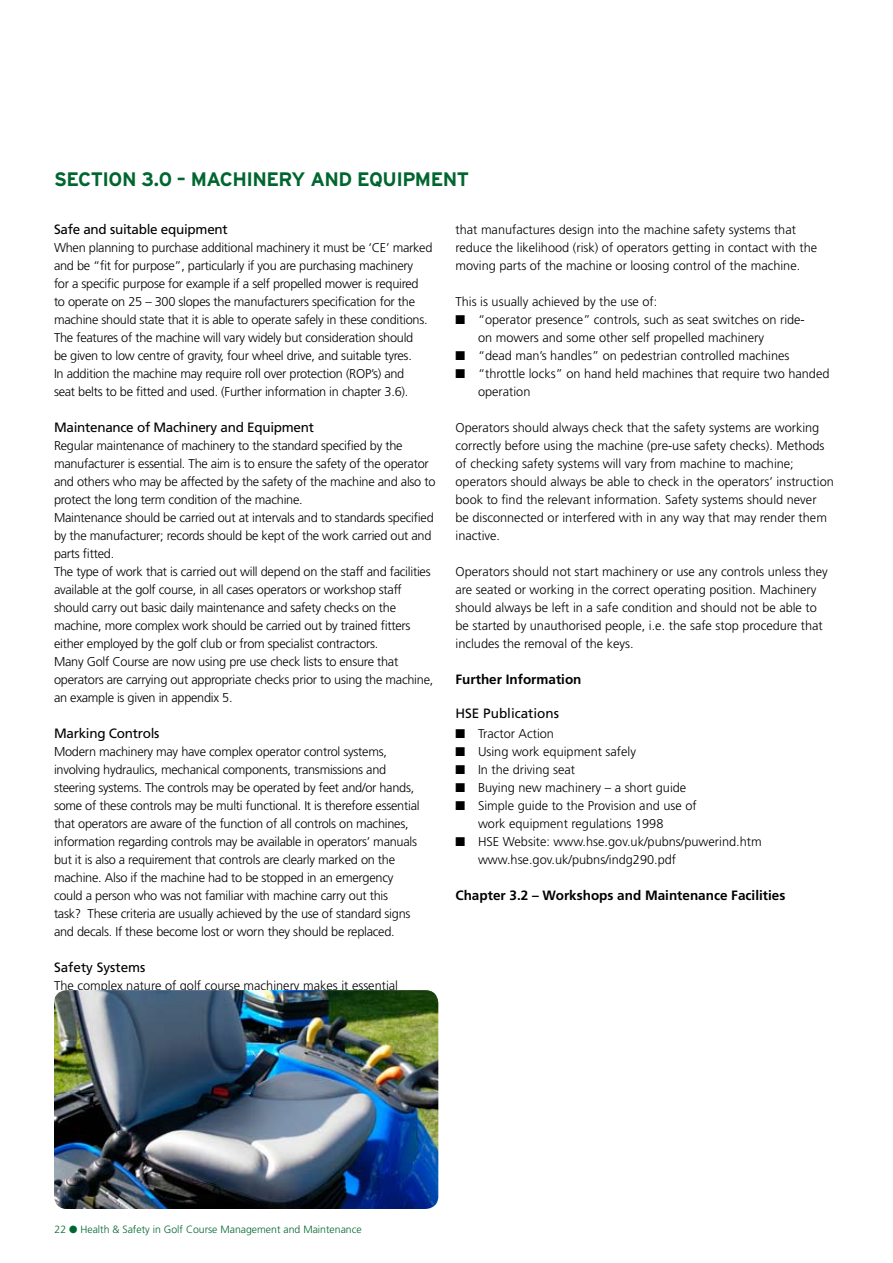
<style>
.page{position:relative;width:893px;height:1263px;background:#fff}
.page>*{position:absolute;margin:0;border:0;box-sizing:border-box;transform-origin:0 0}
.t1{font:700 19.5px "Interstate";letter-spacing:-.03em;color:#00662f}
.t2{font:13.5px "Frutiger";letter-spacing:-.02em;color:#000}
.t3{font:700 13.5px "Frutiger";color:#000}
.t4{font:13.5px "Frutiger";color:#000}
.t5{font:300 12.75px/18px "Frutiger";letter-spacing:-.02em;color:#000}
.t6{font:300 12.75px/18px "Frutiger";color:#000}
.t7{font:300 10.5px "Frutiger";color:#00662f}
</style>
<div class="page">
<img style="left:54px;top:990px;width:384px;height:219px">
<h1 class="t1" style="left:54px;top:168px;width:417px">SECTION 3.0 – MACHINERY AND EQUIPMENT</h1>
<p class="t2" style="left:54px;top:221px;width:175px">Safe and suitable equipment</p>
<p class="t5" style="left:54px;top:239px;width:380px">When planning to purchase additional machinery it must be ‘CE’ marked and be “fit for purpose”, particularly if you are purchasing machinery<br>for a specific purpose for example if a self propelled mower is required to operate on 25 – 300 slopes the manufacturers specification for the machine should state that it is able to operate safely in these conditions.<br>The features of the machine will vary widely but consideration should<br>be given to low centre of gravity, four wheel drive, and suitable tyres.<br>In addition the machine may require roll over protection (ROP’s) and<br>seat belts to be fitted and used. (Further information in chapter 3.6).</p>
<p class="t2" style="left:54px;top:419px;width:262px">Maintenance of Machinery and Equipment</p>
<p class="t5" style="left:54px;top:437px;width:383px">Regular maintenance of machinery to the standard specified by the manufacturer is essential. The aim is to ensure the safety of the operator and others who may be affected by the safety of the machine and also to protect the long term condition of the machine.<br>Maintenance should be carried out at intervals and to standards specified by the manufacturer; records should be kept of the work carried out and parts fitted.<br>The type of work that is carried out will depend on the staff and facilities available at the golf course, in all cases operators or workshop staff should carry out basic daily maintenance and safety checks on the machine, more complex work should be carried out by trained fitters either employed by the golf club or from specialist contractors.<br>Many Golf Course are now using pre use check lists to ensure that operators are carrying out appropriate checks prior to using the machine, an example is given in appendix 5.</p>
<p class="t2" style="left:54px;top:725px;width:107px">Marking Controls</p>
<p class="t5" style="left:54px;top:743px;width:367px">Modern machinery may have complex operator control systems, involving hydraulics, mechanical components, transmissions and steering systems. The controls may be operated by feet and/or hands, some of these controls may be multi functional. It is therefore essential that operators are aware of the function of all controls on machines, information regarding controls may be available in operators’ manuals but it is also a requirement that controls are clearly marked on the machine. Also if the machine had to be stopped in an emergency could a person who was not familiar with machine carry out this<br>task? These criteria are usually achieved by the use of standard signs and decals. If these become lost or worn they should be replaced.</p>
<p class="t4" style="left:54px;top:959px;width:93px">Safety Systems</p>
<p class="t6" style="left:54px;top:977px;width:346px">The complex nature of golf course machinery makes it essential</p>
<p class="t6" style="left:455px;top:221px;width:363px">that manufactures design into the machine safety systems that reduce the likelihood (risk) of operators getting in contact with the moving parts of the machine or loosing control of the machine.</p>
<p class="t6" style="left:455px;top:293px;width:203px">This is usually achieved by the use of:</p>
<p class="t6" style="left:478px;top:311px;width:328px;text-indent:-23px">■ “operator presence” controls, such as seat switches on ride&shy;on mowers and some other self propelled machinery</p>
<p class="t6" style="left:455px;top:347px;width:336px">■ “dead man’s handles” on pedestrian controlled machines</p>
<p class="t6" style="left:478px;top:365px;width:353px;text-indent:-23px">■ “throttle locks” on hand held machines that require two handed operation</p>
<p class="t6" style="left:455px;top:419px;width:380px">Operators should always check that the safety systems are working correctly before using the machine (pre-use safety checks). Methods of checking safety systems will vary from machine to machine; operators should always be able to check in the operators’ instruction book to find the relevant information. Safety systems should never<br>be disconnected or interfered with in any way that may render them inactive.</p>
<p class="t6" style="left:455px;top:563px;width:374px">Operators should not start machinery or use any controls unless they are seated or working in the correct operating position. Machinery should always be left in a safe condition and should not be able to be started by unauthorised people, i.e. the safe stop procedure that includes the removal of the keys.</p>
<p class="t3" style="left:455px;top:671px;width:128px">Further Information</p>
<p class="t4" style="left:455px;top:706px;width:105px">HSE Publications</p>
<p class="t6" style="left:455px;top:725px;width:100px">■ Tractor Action</p>
<p class="t6" style="left:455px;top:743px;width:182px">■ Using work equipment safely</p>
<p class="t6" style="left:455px;top:761px;width:121px">■ In the driving seat</p>
<p class="t6" style="left:455px;top:779px;width:232px">■ Buying new machinery – a short guide</p>
<p class="t6" style="left:478px;top:797px;width:220px;text-indent:-23px">■ Simple guide to the Provision and use of work equipment regulations 1998</p>
<p class="t6" style="left:478px;top:833px;width:285px;text-indent:-23px">■ HSE Website: www.hse.gov.uk/pubns/puwerind.htm www.hse.gov.uk/pubns/indg290.pdf</p>
<p class="t3" style="left:455px;top:887px;width:331px">Chapter 3.2 – Workshops and Maintenance Facilities</p>
<p class="t7" style="left:55px;top:1224px;width:309px">22 ● Health &amp; Safety in Golf Course Management and Maintenance</p>
</div>
